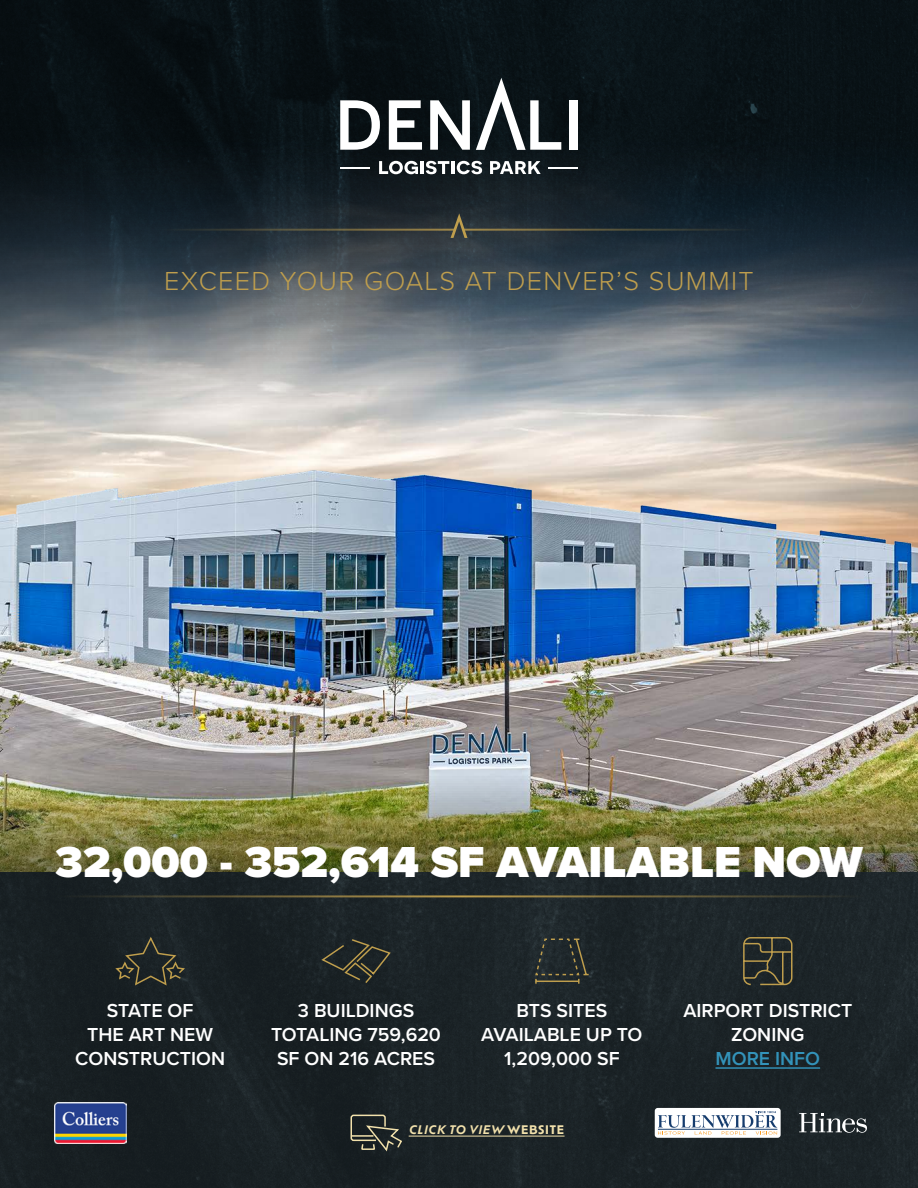
<style>
.page{position:relative;width:918px;height:1188px;background:#fff}
.page>*{position:absolute;margin:0;border:0;box-sizing:border-box;transform-origin:0 0}
.t1{font:900 45px "Proxima Nova";color:#fff}
.t2{font:300 27px "Proxima Nova";letter-spacing:.05em;color:#bf9e4d}
.t3{font:600 19.5px/24px "Proxima Nova";color:#fff;text-align:center}
.t4{font:600 19.5px "Proxima Nova";color:#3393ba}
.t5{font:italic 600 11.55px "Ofelia Text";letter-spacing:.01em;color:#f2e1ac}
.s1{font-weight:700;font-style:normal}
</style>
<div class="page">
<div style="left:0;top:0;width:918px;height:134px;background:#091216"></div>
<img style="left:0;top:134px;width:918px;height:178px">
<img style="left:0;top:312px;width:918px;height:560px">
<svg style="left:340px;top:100px;width:40px;height:50px"></svg>
<svg style="left:389px;top:100px;width:33px;height:50px"></svg>
<svg style="left:430px;top:100px;width:40px;height:50px"></svg>
<div style="left:569px;top:100px;width:9px;height:50px;background:#fff"></div>
<svg style="left:476px;top:78px;width:85px;height:72px"></svg>
<svg style="left:379px;top:161px;width:103px;height:13px"></svg>
<svg style="left:490px;top:161px;width:51px;height:13px"></svg>
<hr style="left:340px;top:167px;width:30px;height:1px;background:#fff">
<hr style="left:548px;top:167px;width:30px;height:1px;background:#fff">
<div style="left:0;top:872px;width:918px;height:316px;background:#1b2226"></div>
<hr style="left:54px;top:895px;width:810px;height:2px;background:#bf9e4d">
<hr style="left:158px;top:229px;width:297px;height:2px;background:#bf9e4d">
<hr style="left:463px;top:229px;width:297px;height:2px;background:#bf9e4d">
<svg style="left:451px;top:213px;width:16px;height:25px"></svg>
<img style="left:54px;top:1102px;width:72px;height:41px">
<svg style="left:799px;top:1113px;width:68px;height:20px"></svg>
<hr style="left:715px;top:1067px;width:105px;height:2px;background:#3393ba">
<svg style="left:114px;top:936px;width:73px;height:51px;background:#2c2f2a"></svg>
<svg style="left:320px;top:938px;width:72px;height:47px;background:#2b2f2a"></svg>
<svg style="left:534px;top:937px;width:56px;height:48px;background:#2e332f"></svg>
<svg style="left:659px;top:1112px;width:118px;height:22px"></svg>
<hr style="left:658px;top:1129px;width:120px;height:1px;background:#163c6d">
<div style="left:655px;top:1108px;width:126px;height:30px;border:3px solid #fff;border-radius:2px"></div>
<svg style="left:742px;top:936px;width:51px;height:50px;background:#3d3d2f"></svg>
<hr style="left:409px;top:1136px;width:156px;height:1px;background:#f2e1ac">
<svg style="left:351px;top:1115px;width:51px;height:37px;background:#3e413a"></svg>
<p class="t2" style="left:164px;top:261px;width:591px">EXCEED YOUR GOALS AT DENVER’S SUMMIT</p>
<p class="t1" style="left:55px;top:828px;width:809px">32,000 - 352,614 SF AVAILABLE NOW</p>
<p class="t3" style="left:75px;top:998px;width:151px">STATE OF<br>THE ART NEW<br>CONSTRUCTION</p>
<p class="t3" style="left:271px;top:998px;width:171px">3 BUILDINGS<br>TOTALING 759,620<br>SF ON 216 ACRES</p>
<p class="t3" style="left:481px;top:998px;width:163px">BTS SITES<br>AVAILABLE UP TO<br>1,209,000 SF</p>
<p class="t3" style="left:683px;top:998px;width:170px">AIRPORT DISTRICT<br>ZONING</p>
<p class="t4" style="left:715px;top:1044px;width:106px">MORE INFO</p>
<p class="t5" style="left:409px;top:1121px;width:157px">CLICK TO VIEW <span class="s1">WEBSITE</span></p>
</div>
